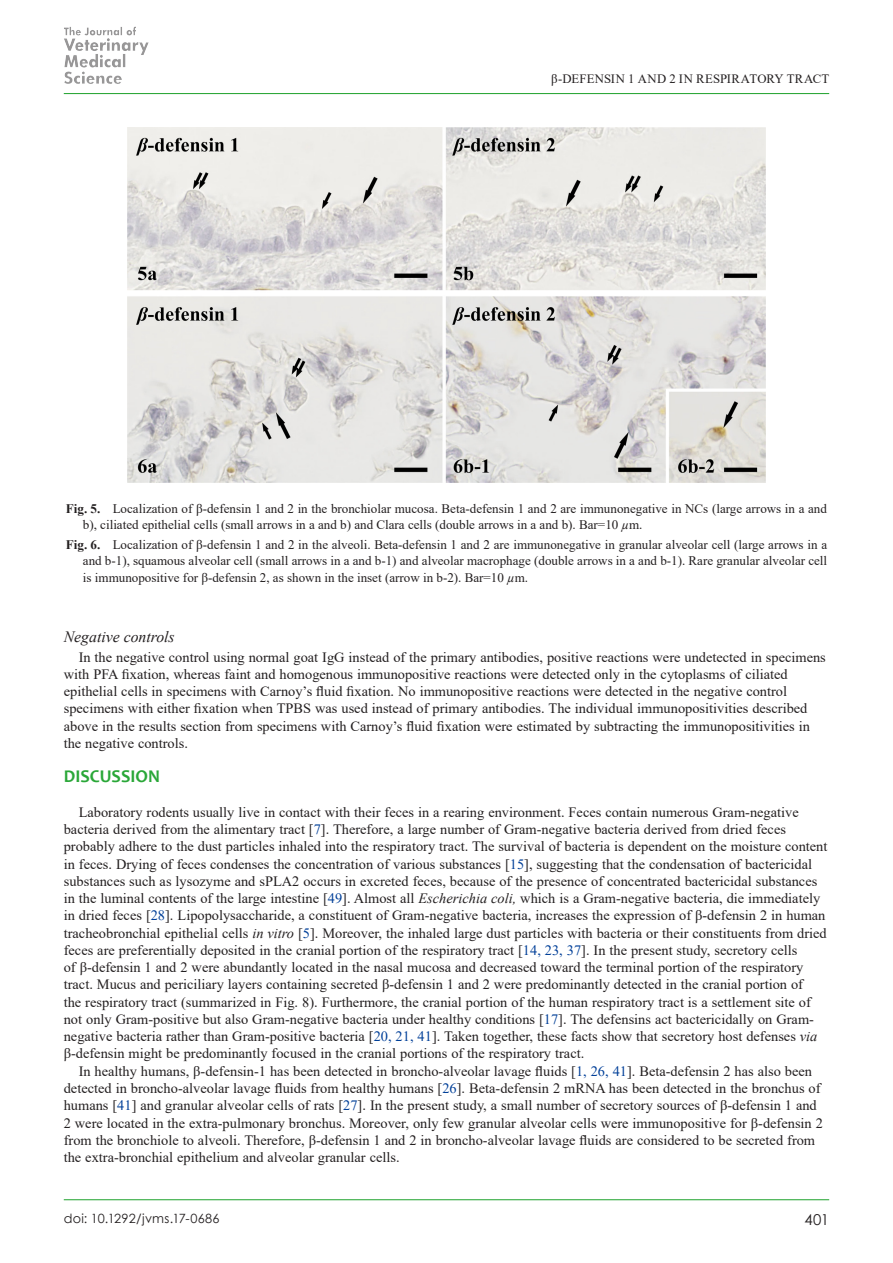
<style>
.page{position:relative;width:893px;height:1263px;background:#fff}
.page>*{position:absolute;margin:0;border:0;box-sizing:border-box;transform-origin:0 0}
.t1{font:700 18px "Candara";color:#2aa738}
.t2{font:italic 15.75px "Times New Roman";color:#231f20}
.t3{font:15px "Century Gothic";color:#231f20}
.t4{font:14.25px/17.2px "Times New Roman";color:#231f20}
.t5{font:13.05px/16.5px "Times New Roman";color:#231f20}
.t6{font:12.75px "Times New Roman";letter-spacing:.01em;color:#231f20}
.t7{font:12.75px "Century Gothic";letter-spacing:.02em;color:#231f20}
.s1{font-weight:700}
.s2{font-style:italic}
.s3{color:#003f98}
</style>
<div class="page">
<img style="left:64px;top:27px;width:74px;height:24px">
<hr style="left:64px;top:93px;width:765px;height:1px;background:#2aa738">
<hr style="left:64px;top:1199px;width:765px;height:1px;background:#2aa738">
<img style="left:128px;top:128px;width:637px;height:355px">
<p class="t6" style="left:551px;top:70px;width:279px">β-DEFENSIN 1 AND 2 IN RESPIRATORY TRACT</p>
<p class="t5" style="left:83px;top:500px;width:746px;text-indent:-17px"><span class="s1">Fig. 5.</span> Localization of β-defensin 1 and 2 in the bronchiolar mucosa. Beta-defensin 1 and 2 are immunonegative in NCs (large arrows in a and b), ciliated epithelial cells (small arrows in a and b) and Clara cells (double arrows in a and b). Bar=10 <span class="s2">µ</span>m.</p>
<p class="t5" style="left:83px;top:536px;width:746px;text-align:justify;text-indent:-17px"><span class="s1">Fig. 6.</span> Localization of β-defensin 1 and 2 in the alveoli. Beta-defensin 1 and 2 are immunonegative in granular alveolar cell (large arrows in a and b-1), squamous alveolar cell (small arrows in a and b-1) and alveolar macrophage (double arrows in a and b-1). Rare granular alveolar cell is immunopositive for β-defensin 2, as shown in the inset (arrow in b-2). Bar=10 <span class="s2">µ</span>m.</p>
<p class="t2" style="left:64px;top:626px;width:112px">Negative controls</p>
<p class="t4" style="left:64px;top:648px;width:764px;text-indent:15px">In the negative control using normal goat IgG instead of the primary antibodies, positive reactions were undetected in specimens with PFA fixation, whereas faint and homogenous immunopositive reactions were detected only in the cytoplasms of ciliated epithelial cells in specimens with Carnoy’s fluid fixation. No immunopositive reactions were detected in the negative control specimens with either fixation when TPBS was used instead of primary antibodies. The individual immunopositivities described above in the results section from specimens with Carnoy’s fluid fixation were estimated by subtracting the immunopositivities in the negative controls.</p>
<p class="t1" style="left:64px;top:765px;width:98px">DISCUSSION</p>
<p class="t4" style="left:64px;top:803px;width:765px;text-indent:15px">Laboratory rodents usually live in contact with their feces in a rearing environment. Feces contain numerous Gram-negative bacteria derived from the alimentary tract [<span class="s3">7</span>]. Therefore, a large number of Gram-negative bacteria derived from dried feces probably adhere to the dust particles inhaled into the respiratory tract. The survival of bacteria is dependent on the moisture content in feces. Drying of feces condenses the concentration of various substances [<span class="s3">15</span>], suggesting that the condensation of bactericidal substances such as lysozyme and sPLA2 occurs in excreted feces, because of the presence of concentrated bactericidal substances in the luminal contents of the large intestine [<span class="s3">49</span>]. Almost all <span class="s2">Escherichia coli,</span> which is a Gram-negative bacteria, die immediately in dried feces [<span class="s3">28</span>]. Lipopolysaccharide, a constituent of Gram-negative bacteria, increases the expression of β<span class="s2">-</span>defensin 2 in human tracheobronchial epithelial cells <span class="s2">in vitro</span> [<span class="s3">5</span>]. Moreover, the inhaled large dust particles with bacteria or their constituents from dried feces are preferentially deposited in the cranial portion of the respiratory tract [<span class="s3">14, 23, 37</span>]. In the present study, secretory cells<br>of β-defensin 1 and 2 were abundantly located in the nasal mucosa and decreased toward the terminal portion of the respiratory tract. Mucus and periciliary layers containing secreted β<span class="s2">-</span>defensin 1 and 2 were predominantly detected in the cranial portion of<br>the respiratory tract (summarized in Fig. 8). Furthermore, the cranial portion of the human respiratory tract is a settlement site of not only Gram-positive but also Gram-negative bacteria under healthy conditions [<span class="s3">17</span>]. The defensins act bactericidally on Gram&shy;negative bacteria rather than Gram-positive bacteria [<span class="s3">20, 21, 41</span>]. Taken together, these facts show that secretory host defenses <span class="s2">via </span>β-defensin might be predominantly focused in the cranial portions of the respiratory tract.</p>
<p class="t4" style="left:64px;top:1062px;width:761px;text-indent:15px">In healthy humans, β-defensin-1 has been detected in broncho-alveolar lavage fluids [<span class="s3">1, 26, 41</span>]. Beta-defensin 2 has also been detected in broncho-alveolar lavage fluids from healthy humans [<span class="s3">26</span>]. Beta-defensin 2 mRNA has been detected in the bronchus of humans [<span class="s3">41</span>] and granular alveolar cells of rats [<span class="s3">27</span>]. In the present study, a small number of secretory sources of β-defensin 1 and 2 were located in the extra-pulmonary bronchus. Moreover, only few granular alveolar cells were immunopositive for β-defensin 2 from the bronchiole to alveoli. Therefore, β-defensin 1 and 2 in broncho-alveolar lavage fluids are considered to be secreted from the extra-bronchial epithelium and alveolar granular cells.</p>
<p class="t7" style="left:64px;top:1209px;width:157px">doi: 10.1292/jvms.17-0686</p>
<p class="t3" style="left:804px;top:1209px;width:26px">401</p>
</div>
